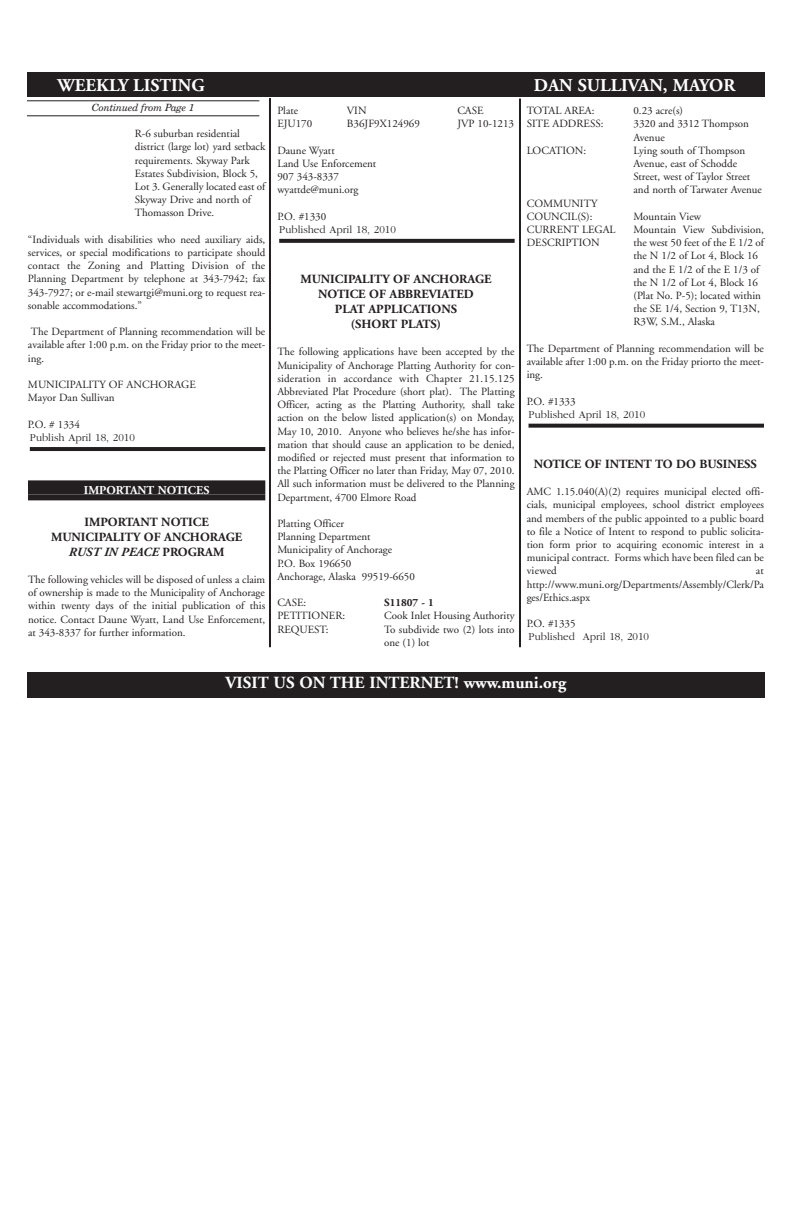
<style>
.page{position:relative;width:792px;height:1224px;background:#fff}
.page>*{position:absolute;margin:0;border:0;box-sizing:border-box;transform-origin:0 0}
.t1{font:700 18px "Adobe Garamond";color:#fff}
.t2{font:700 17px "Adobe Garamond";color:#fff}
.t3{font:700 12.5px/15px "Adobe Garamond";color:#231f20;text-align:center}
.t4{font:700 12px "Adobe Garamond";color:#fff}
.t5{font:11px/13.2px "Adobe Garamond";color:#231f20}
.t6{font:300 11px "Garamond";color:#231f20}
.t7{font:700 11px "Adobe Garamond";color:#231f20}
.t8{font:italic 10px "New Century Schlbk";letter-spacing:-.015em;color:#231f20}
.s1{font-style:italic}
</style>
<div class="page">
<hr style="left:30px;top:447px;width:235px;height:4px;background:#231f20">
<div style="left:28px;top:480px;width:237px;height:14px;background:#231f20"></div>
<div style="left:28px;top:494px;width:237px;height:6px;background:#231f20"></div>
<svg style="left:279px;top:239px;width:236px;height:4px"></svg>
<svg style="left:529px;top:424px;width:235px;height:4px"></svg>
<div style="left:27px;top:672px;width:738px;height:26px;background:#231f20"></div>
<div style="left:27px;top:72px;width:738px;height:24px;background:#231f20"></div>
<hr style="left:269px;top:98px;width:2px;height:549px;background:#231f20">
<hr style="left:519px;top:99px;width:2px;height:548px;background:#231f20">
<hr style="left:27px;top:100px;width:232px;height:1px;background:#231f20">
<hr style="left:27px;top:115px;width:232px;height:1px;background:#231f20">
<h1 class="t1" style="left:58px;top:78px;width:149px">WEEKLY LISTING</h1>
<h1 class="t1" style="left:534px;top:78px;width:203px">DAN SULLIVAN, MAYOR</h1>
<p class="t8" style="left:92px;top:104px;width:104px">Continued from Page 1</p>
<p class="t5" style="left:277px;top:105px;width:22px">Plate</p>
<p class="t5" style="left:347px;top:105px;width:21px">VIN</p>
<p class="t5" style="left:457px;top:105px;width:28px">CASE</p>
<p class="t5" style="left:277px;top:118px;width:36px">EJU170</p>
<p class="t5" style="left:347px;top:118px;width:74px">B36JF9X124969</p>
<p class="t5" style="left:457px;top:118px;width:58px">JVP 10-1213</p>
<p class="t5" style="left:277px;top:145px;width:100px">Daune Wyatt<br>Land Use Enforcement<br>907 343-8337 wyattde@muni.org</p>
<p class="t5" style="left:277px;top:211px;width:50px">P.O. #1330</p>
<p class="t6" style="left:279px;top:225px;width:118px">Published April 18, 2010</p>
<p class="t3" style="left:300px;top:273px;width:193px">MUNICIPALITY OF ANCHORAGE<br>NOTICE OF ABBREVIATED<br>PLAT APPLICATIONS<br>(SHORT PLATS)</p>
<p class="t5" style="left:277px;top:346px;width:239px;text-align:justify">The following applications have been accepted by the Municipality of Anchorage Platting Authority for con&shy;sideration in accordance with Chapter 21.15.125<br>Abbreviated Plat Procedure (short plat). The Platting Officer, acting as the Platting Authority, shall take action on the below listed application(s) on Monday, May 10, 2010. Anyone who believes he/she has infor&shy;mation that should cause an application to be denied, modified or rejected must present that information to the Platting Officer no later than Friday, May 07, 2010.<br>All such information must be delivered to the Planning Department, 4700 Elmore Road</p>
<p class="t5" style="left:277px;top:518px;width:139px">Platting Officer<br>Planning Department<br>Municipality of Anchorage<br>P.O. Box 196650<br>Anchorage, Alaska 99519-6650</p>
<p class="t5" style="left:277px;top:597px;width:31px">CASE:</p>
<p class="t7" style="left:384px;top:598px;width:51px">S11807 - 1</p>
<p class="t5" style="left:277px;top:610px;width:69px">PETITIONER:</p>
<p class="t5" style="left:384px;top:610px;width:132px">Cook Inlet Housing Authority</p>
<p class="t5" style="left:277px;top:624px;width:53px">REQUEST:</p>
<p class="t5" style="left:384px;top:624px;width:132px">To subdivide two (2) lots into one (1) lot</p>
<p class="t5" style="left:527px;top:105px;width:69px">TOTAL AREA:</p>
<p class="t5" style="left:633px;top:105px;width:51px">0.23 acre(s)</p>
<p class="t5" style="left:527px;top:118px;width:78px">SITE ADDRESS:</p>
<p class="t5" style="left:633px;top:118px;width:117px">3320 and 3312 Thompson<br>Avenue</p>
<p class="t5" style="left:527px;top:145px;width:61px">LOCATION:</p>
<p class="t5" style="left:633px;top:145px;width:130px">Lying south of Thompson<br>Avenue, east of Schodde<br>Street, west of Taylor Street and north of Tarwater Avenue</p>
<p class="t5" style="left:527px;top:198px;width:72px">COMMUNITY<br>COUNCIL(S):</p>
<p class="t5" style="left:135px;top:128px;width:132px">R-6 suburban residential district (large lot) yard setback requirements. Skyway Park<br>Estates Subdivision, Block 5,<br>Lot 3. Generally located east of<br>Skyway Drive and north of<br>Thomasson Drive.</p>
<p class="t5" style="left:28px;top:234px;width:239px;text-align:justify">“Individuals with disabilities who need auxiliary aids, services, or special modifications to participate should contact the Zoning and Platting Division of the Planning Department by telephone at 343-7942; fax 343-7927; or e-mail stewartgi@muni.org to request rea&shy;sonable accommodations.”</p>
<p class="t5" style="left:28px;top:326px;width:239px;text-align:justify">The Department of Planning recommendation will be available after 1:00 p.m. on the Friday prior to the meet&shy;ing.</p>
<p class="t5" style="left:28px;top:379px;width:169px">MUNICIPALITY OF ANCHORAGE<br>Mayor Dan Sullivan</p>
<p class="t5" style="left:28px;top:419px;width:53px">P.O. # 1334</p>
<p class="t6" style="left:30px;top:433px;width:107px">Publish April 18, 2010</p>
<p class="t5" style="left:634px;top:211px;width:69px">Mountain View</p>
<p class="t5" style="left:527px;top:224px;width:91px">CURRENT LEGAL</p>
<p class="t5" style="left:633px;top:224px;width:132px">Mountain View Subdivision,</p>
<p class="t5" style="left:527px;top:237px;width:75px">DESCRIPTION</p>
<p class="t5" style="left:633px;top:237px;width:132px">the west 50 feet of the E 1/2 of the N 1/2 of Lot 4, Block 16 and the E 1/2 of the E 1/3 of the N 1/2 of Lot 4, Block 16 (Plat No. P-5); located within the SE 1/4, Section 9, T13N,<br>R3W, S.M., Alaska</p>
<p class="t5" style="left:527px;top:343px;width:239px;text-align:justify">The Department of Planning recommendation will be available after 1:00 p.m. on the Friday priorto the meet&shy;ing.</p>
<p class="t5" style="left:527px;top:396px;width:50px">P.O. #1333</p>
<p class="t6" style="left:529px;top:410px;width:118px">Published April 18, 2010</p>
<p class="t3" style="left:534px;top:458px;width:225px">NOTICE OF INTENT TO DO BUSINESS</p>
<p class="t5" style="left:527px;top:486px;width:239px;text-align:justify">AMC 1.15.040(A)(2) requires municipal elected offi&shy;cials, municipal employees, school district employees and members of the public appointed to a public board to file a Notice of Intent to respond to public solicita&shy;tion form prior to acquiring economic interest in a municipal contract. Forms which have been filed can be viewed</p>
<p class="t4" style="left:84px;top:486px;width:127px">IMPORTANT NOTICES</p>
<p class="t3" style="left:51px;top:516px;width:193px">IMPORTANT NOTICE<br>MUNICIPALITY OF ANCHORAGE<br><span class="s1">RUST IN PEACE</span> PROGRAM</p>
<p class="t5" style="left:28px;top:574px;width:239px;text-align:justify">The following vehicles will be disposed of unless a claim of ownership is made to the Municipality of Anchorage within twenty days of the initial publication of this notice. Contact Daune Wyatt, Land Use Enforcement, at 343-8337 for further information.</p>
<p class="t5" style="left:527px;top:565px;width:239px;text-align:justify;text-indent:229px">at http://www.muni.org/Departments/Assembly/Clerk/Pa ges/Ethics.aspx</p>
<p class="t5" style="left:527px;top:618px;width:50px">P.O. #1335</p>
<p class="t6" style="left:529px;top:632px;width:122px">Published April 18, 2010</p>
<h2 class="t2" style="left:226px;top:676px;width:342px">VISIT US ON THE INTERNET! www.muni.org</h2>
</div>
